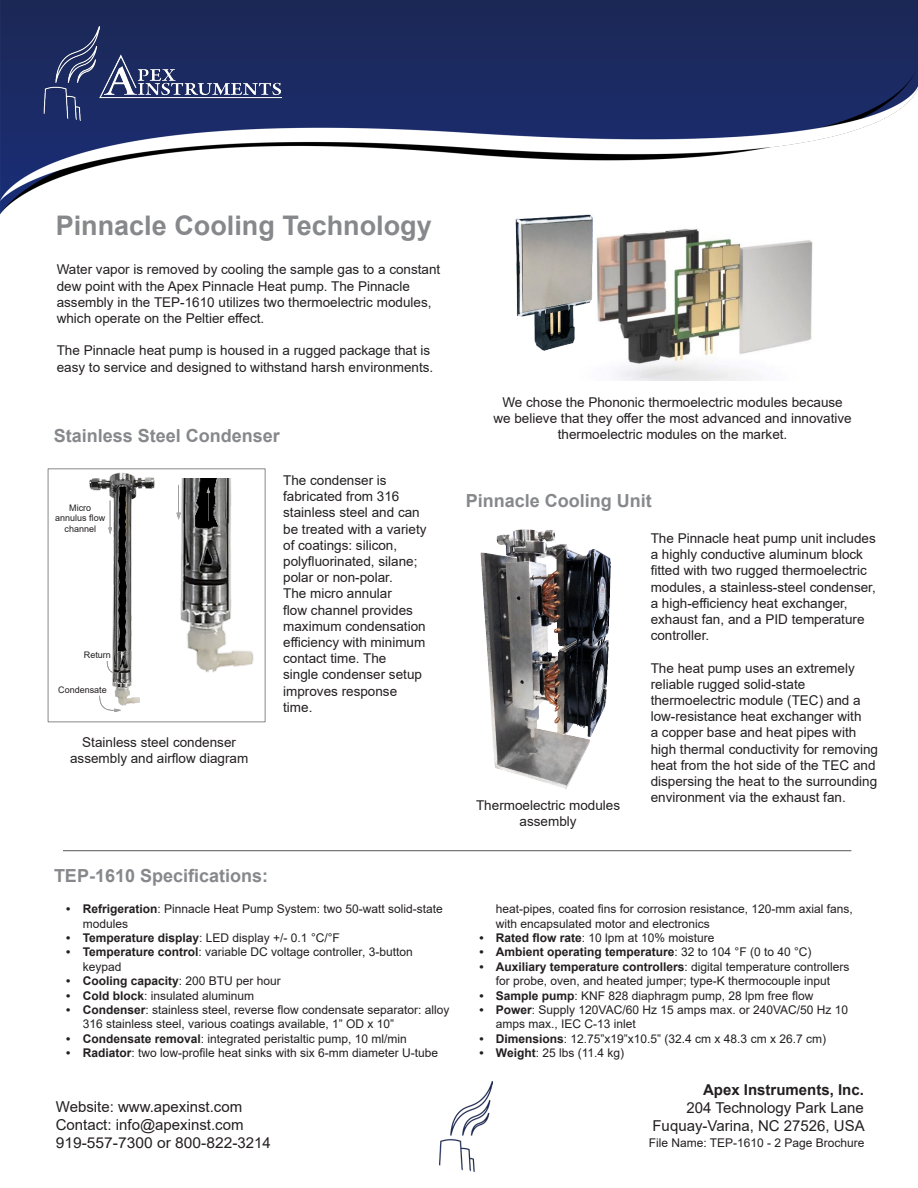
<style>
.page{position:relative;width:918px;height:1188px;background:#fff}
.page>*{position:absolute;margin:0;border:0;box-sizing:border-box;transform-origin:0 0}
.t1{font:700 27px "Arial";color:#86888b}
.t2{font:700 18px "Arial";color:#86888b}
.t3{font:15px "Arial";color:#231f20}
.t4{font:15px "Arial";color:#231f20;scale:1.04 1}
.t5{font:700 15px "Arial";color:#231f20}
.t6{font:13.5px/16.2px "Arial";color:#231f20}
.t7{font:12px/14.4px "Arial";color:#231f20}
.t8{font:700 12px "Arial";color:#231f20}
.t9{font:9px/10.8px "Arial";color:#231f20;text-align:center}
.s1{font-weight:700}
.s2{font-weight:400}
</style>
<div class="page">
<img style="left:0;top:0;width:918px;height:215px">
<img style="left:439px;top:1081px;width:53px;height:90px">
<img style="left:99px;top:55px;width:182px;height:47px">
<img style="left:43px;top:27px;width:56px;height:94px">
<img style="left:640px;top:211px;width:184px;height:170px">
<img style="left:89px;top:472px;width:66px;height:240px">
<img style="left:176px;top:478px;width:78px;height:194px">
<img style="left:480px;top:529px;width:131px;height:260px">
<hr style="left:63px;top:850px;width:788px;height:1px;background:#545557">
<img style="left:205px;top:485px;width:7px;height:38px">
<img style="left:456px;top:183px;width:184px;height:198px">
<div style="left:48px;top:469px;width:217px;height:253px;border:1px solid #86888b"></div>
<p class="t1" style="left:56px;top:207px;width:378px">Pinnacle Cooling Technology</p>
<p class="t6" style="left:57px;top:262px;width:385px">Water vapor is removed by cooling the sample gas to a constant dew point with the Apex Pinnacle Heat pump. The Pinnacle assembly in the TEP-1610 utilizes two thermoelectric modules, which operate on the Peltier effect.</p>
<p class="t6" style="left:57px;top:343px;width:378px">The Pinnacle heat pump is housed in a rugged package that is easy to service and designed to withstand harsh environments.</p>
<p class="t2" style="left:54px;top:423px;width:228px">Stainless Steel Condenser</p>
<p class="t9" style="left:55px;top:502px;width:52px">Micro annulus flow channel</p>
<p class="t9" style="left:84px;top:649px;width:29px">Return</p>
<p class="t9" style="left:58px;top:685px;width:50px">Condensate</p>
<p class="t6" style="left:70px;top:734px;width:180px;text-align:center">Stainless steel condenser assembly and airflow diagram</p>
<p class="t6" style="left:283px;top:472px;width:145px">The condenser is fabricated from 316 stainless steel and can be treated with a variety of coatings: silicon, polyfluorinated, silane; polar or non-polar.<br>The micro annular<br>flow channel provides maximum condensation efficiency with minimum contact time. The<br>single condenser setup improves response time.</p>
<p class="t2" style="left:54px;top:863px;width:216px">TEP-1610 Specifications:</p>
<p class="t7" style="left:83px;top:902px;width:362px;text-indent:-16px"><span class="s1">• Refrigeration</span>: Pinnacle Heat Pump System: two 50-watt solid-state modules</p>
<p class="t7" style="left:66px;top:930px;width:275px"><span class="s1">• Temperature display</span>: LED display +/- 0.1 °C/°F</p>
<p class="t7" style="left:83px;top:945px;width:331px;text-indent:-16px"><span class="s1">• Temperature control</span>: variable DC voltage controller, 3-button keypad</p>
<p class="t8" style="left:66px;top:973px;width:216px">• Cooling capacity<span class="s2">: 200 BTU per hour</span></p>
<p class="t7" style="left:66px;top:988px;width:189px"><span class="s1">• Cold block</span>: insulated aluminum</p>
<p class="t7" style="left:83px;top:1002px;width:368px;text-indent:-16px"><span class="s1">• Condenser</span>: stainless steel, reverse flow condensate separator: alloy<br>316 stainless steel, various coatings available, 1” OD x 10”</p>
<p class="t7" style="left:66px;top:1031px;width:342px"><span class="s1">• Condensate removal</span>: integrated peristaltic pump, 10 ml/min</p>
<p class="t7" style="left:66px;top:1046px;width:373px"><span class="s1">• Radiator</span>: two low-profile heat sinks with six 6-mm diameter U-tube</p>
<p class="t3" style="left:56px;top:1096px;width:188px">Website: www.apexinst.com</p>
<p class="t3" style="left:56px;top:1114px;width:189px">Contact: info@apexinst.com</p>
<p class="t6" style="left:493px;top:394px;width:360px;text-align:center">We chose the Phononic thermoelectric modules because we believe that they offer the most advanced and innovative thermoelectric modules on the market.</p>
<p class="t2" style="left:466px;top:488px;width:188px">Pinnacle Cooling Unit</p>
<p class="t6" style="left:476px;top:797px;width:146px;text-align:center">Thermoelectric modules assembly</p>
<p class="t6" style="left:651px;top:530px;width:227px">The Pinnacle heat pump unit includes a highly conductive aluminum block fitted with two rugged thermoelectric modules, a stainless-steel condenser, a high-efficiency heat exchanger, exhaust fan, and a PID temperature controller.</p>
<p class="t6" style="left:651px;top:660px;width:229px">The heat pump uses an extremely reliable rugged solid-state thermoelectric module (TEC) and a low-resistance heat exchanger with<br>a copper base and heat pipes with high thermal conductivity for removing heat from the hot side of the TEC and dispersing the heat to the surrounding environment via the exhaust fan.</p>
<p class="t7" style="left:496px;top:902px;width:358px">heat-pipes, coated fins for corrosion resistance, 120-mm axial fans, with encapsulated motor and electronics</p>
<p class="t7" style="left:479px;top:930px;width:237px"><span class="s1">• Rated flow rate</span>: 10 lpm at 10% moisture</p>
<p class="t8" style="left:479px;top:944px;width:334px">• Ambient operating temperature<span class="s2">: 32 to 104 °F (0 to 40 °C)</span></p>
<p class="t7" style="left:479px;top:959px;width:371px;text-align:center"><span class="s1">• Auxiliary temperature controllers</span>: digital temperature controllers for probe, oven, and heated jumper; type-K thermocouple input</p>
<p class="t7" style="left:479px;top:988px;width:335px"><span class="s1">• Sample pump</span>: KNF 828 diaphragm pump, 28 lpm free flow</p>
<p class="t7" style="left:496px;top:1002px;width:354px;text-indent:-16px"><span class="s1">• Power</span>: Supply 120VAC/60 Hz 15 amps max. or 240VAC/50 Hz 10 amps max., IEC C-13 inlet</p>
<p class="t7" style="left:479px;top:1031px;width:348px"><span class="s1">• Dimensions</span>: 12.75”x19”x10.5” (32.4 cm x 48.3 cm x 26.7 cm)</p>
<p class="t7" style="left:479px;top:1046px;width:146px"><span class="s1">• Weight</span>: 25 lbs (11.4 kg)</p>
<p class="t5" style="left:703px;top:1079px;width:162px">Apex Instruments, Inc.</p>
<p class="t3" style="left:687px;top:1097px;width:179px">204 Technology Park Lane</p>
<p class="t3" style="left:652px;top:1115px;width:214px">Fuquay-Varina, NC 27526, USA</p>
<p class="t4" style="left:56px;top:1132px;width:208px">919-557-7300 or 800-822-3214</p>
<p class="t7" style="left:649px;top:1136px;width:217px">File Name: TEP-1610 - 2 Page Brochure</p>
</div>
